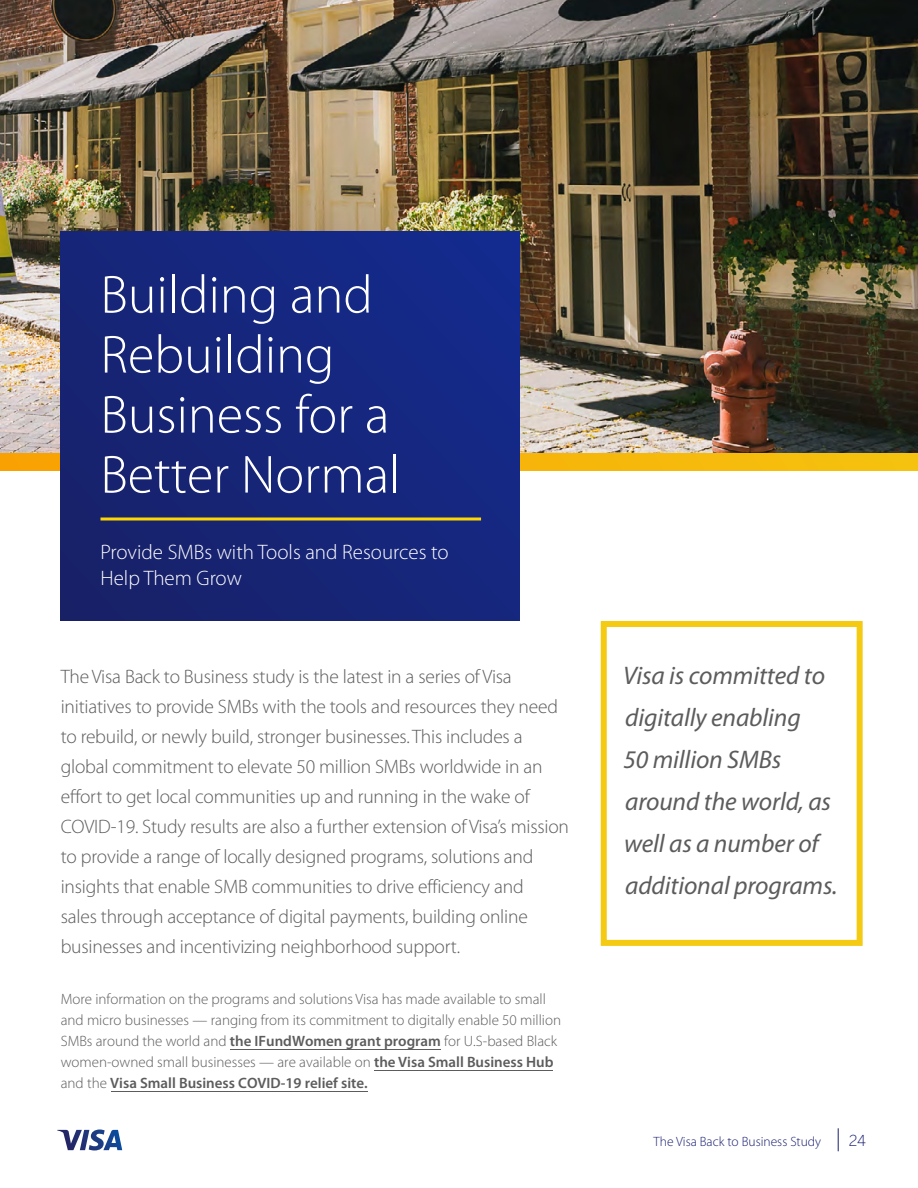
<style>
.page{position:relative;width:918px;height:1188px;background:#fff}
.page>*{position:absolute;margin:0;border:0;box-sizing:border-box;transform-origin:0 0}
.t1{font:300 54px/60px "Myriad Pro";color:#fff}
.t2{font:italic 25.5px/42px "Myriad Pro";letter-spacing:-.005em;color:#5c5c5c}
.t3{font:300 21px/25.5px "Myriad Pro";color:#fff}
.t4{font:300 19.5px/30px "Myriad Pro";letter-spacing:-.01em;color:#5c5c5c}
.t5{font:300 15px/21px "Myriad Pro";color:#5c5c5c}
.t6{font:300 15px "Benton Sans";color:#1a1f71}
.t7{font:300 13.5px "Myriad Pro";color:#1a1f71}
.s1{font-weight:600}
</style>
<div class="page">
<img style="left:0;top:0;width:918px;height:453px">
<svg style="left:0;top:453px;width:918px;height:18px"></svg>
<div style="left:61px;top:231px;width:459px;height:390px;background:linear-gradient(to right,#18236e,#152987)"></div>
<hr style="left:100px;top:518px;width:381px;height:2px;background:#ffd700">
<div style="left:601px;top:621px;width:262px;height:325px;border:6px solid #f4ca12"></div>
<svg style="left:838px;top:1128px;width:1px;height:23px"></svg>
<svg style="left:57px;top:1130px;width:65px;height:20px"></svg>
<hr style="left:230px;top:1049px;width:211px;height:1px;background:#5c5c5c">
<hr style="left:374px;top:1070px;width:179px;height:1px;background:#5c5c5c">
<hr style="left:111px;top:1091px;width:256px;height:1px;background:#5c5c5c">
<h2 class="t1" style="left:100px;top:266px;width:302px">Building and<br>Rebuilding<br>Business for a<br>Better Normal</h2>
<h3 class="t3" style="left:100px;top:540px;width:350px">Provide SMBs with Tools and Resources to<br>Help Them Grow</h3>
<p class="t4" style="left:61px;top:662px;width:510px">The Visa Back to Business study is the latest in a series of Visa initiatives to provide SMBs with the tools and resources they need to rebuild, or newly build, stronger businesses. This includes a global commitment to elevate 50 million SMBs worldwide in an effort to get local communities up and running in the wake of COVID-19. Study results are also a further extension of Visa’s mission to provide a range of locally designed programs, solutions and insights that enable SMB communities to drive efficiency and<br>sales through acceptance of digital payments, building online businesses and incentivizing neighborhood support.</p>
<p class="t5" style="left:61px;top:989px;width:502px">More information on the programs and solutions Visa has made available to small and micro businesses — ranging from its commitment to digitally enable 50 million SMBs around the world and <span class="s1">the IFundWomen grant program</span> for U.S-based Black women-owned small businesses — are available on <span class="s1">the Visa Small Business Hub </span>and the <span class="s1">Visa Small Business COVID-19 relief site.</span></p>
<p class="t2" style="left:623px;top:654px;width:216px">Visa is committed to digitally enabling<br>50 million SMBs around the world, as well as a number of additional programs.</p>
<p class="t7" style="left:654px;top:1134px;width:169px">The Visa Back to Business Study</p>
<p class="t6" style="left:849px;top:1132px;width:19px">24</p>
</div>
